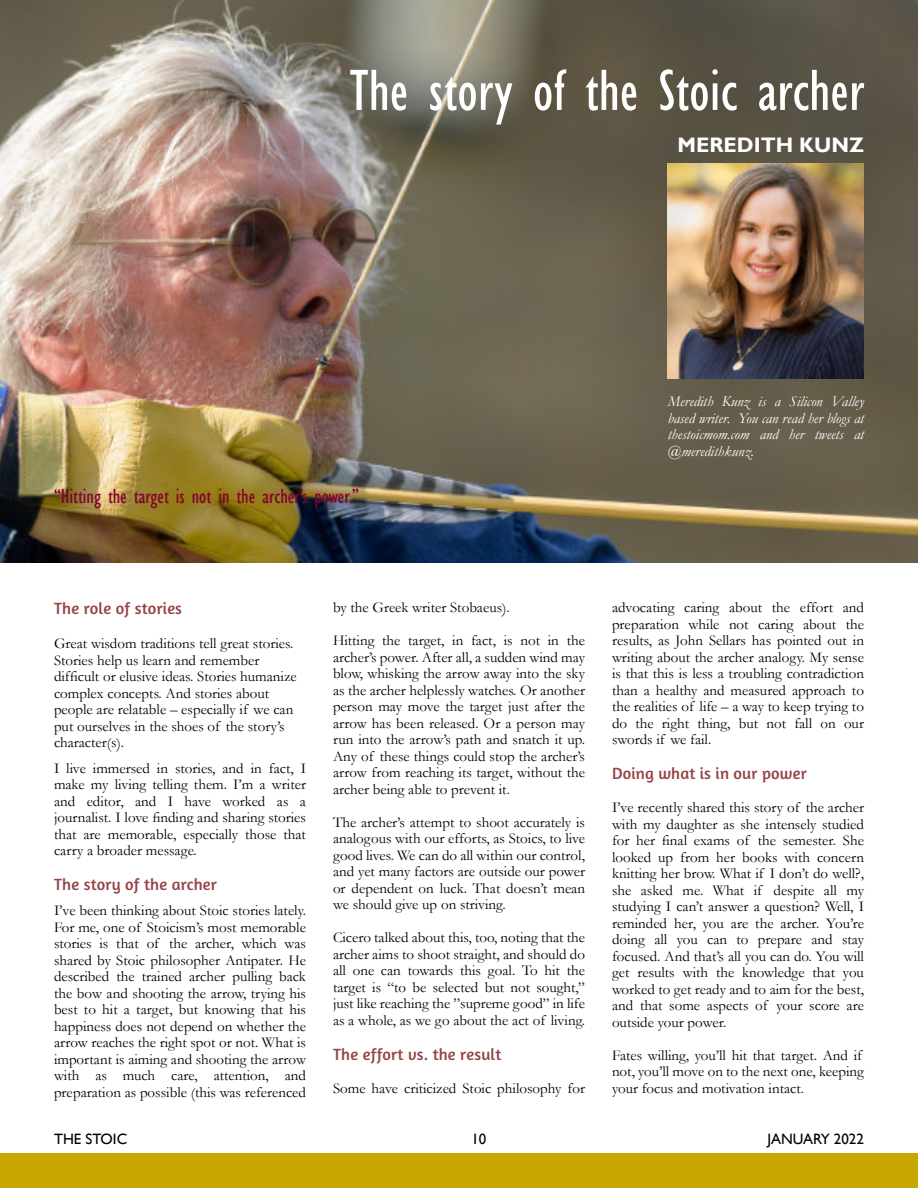
<style>
.page{position:relative;width:918px;height:1188px;background:#fff}
.page>*{position:absolute;margin:0;border:0;box-sizing:border-box;transform-origin:0 0}
.t1{font:condensed 60px "Gill Sans";color:#fff}
.t2{font:condensed 21px "Gill Sans";color:#830030}
.t3{font:700 21px "Gill Sans";color:#fff}
.t4{font:16.5px "Amaranth";letter-spacing:.01em;color:#964244}
.t5{font:15px/16.5px "Garamond";color:#000;text-align:justify}
.t6{font:italic 15px/16.5px "Garamond";color:#fff;text-align:justify}
.t7{font:15px "Gill Sans";color:#000}
</style>
<div class="page">
<img style="left:0;top:0;width:918px;height:563px">
<div style="left:0;top:1154px;width:918px;height:34px;background:#c8a700"></div>
<img style="left:668px;top:164px;width:196px;height:214px">
<h1 class="t1" style="left:350px;top:68px;width:516px">The story of the Stoic archer</h1>
<h2 class="t3" style="left:678px;top:137px;width:188px">MEREDITH KUNZ</h2>
<h2 class="t2" style="left:54px;top:489px;width:306px">“Hitting the target is not in the archer’s power.”</h2>
<p class="t6" style="left:668px;top:395px;width:198px">Meredith Kunz is a Silicon Valley based writer. You can read her blogs at thestoicmom.com and her tweets at @meredithkunz.</p>
<p class="t4" style="left:54px;top:598px;width:130px">The role of stories</p>
<p class="t5" style="left:54px;top:637px;width:244px;text-align:left">Great wisdom traditions tell great stories.<br>Stories help us learn and remember difficult or elusive ideas. Stories humanize complex concepts. And stories about people are relatable – especially if we can put ourselves in the shoes of the story’s character(s).</p>
<p class="t5" style="left:54px;top:762px;width:254px">I live immersed in stories, and in fact, I make my living telling them. I’m a writer and editor, and I have worked as a journalist. I love finding and sharing stories that are memorable, especially those that carry a broader message.</p>
<p class="t4" style="left:54px;top:874px;width:164px">The story of the archer</p>
<p class="t5" style="left:54px;top:904px;width:254px">I’ve been thinking about Stoic stories lately.<br>For me, one of Stoicism’s most memorable stories is that of the archer, which was shared by Stoic philosopher Antipater. He described the trained archer pulling back the bow and shooting the arrow, trying his best to hit a target, but knowing that his happiness does not depend on whether the arrow reaches the right spot or not. What is important is aiming and shooting the arrow with as much care, attention, and preparation as possible (this was referenced</p>
<p class="t5" style="left:333px;top:601px;width:178px">by the Greek writer Stobaeus).</p>
<p class="t5" style="left:333px;top:634px;width:254px">Hitting the target, in fact, is not in the archer’s power. After all, a sudden wind may blow, whisking the arrow away into the sky as the archer helplessly watches. Or another person may move the target just after the arrow has been released. Or a person may run into the arrow’s path and snatch it up.<br>Any of these things could stop the archer’s arrow from reaching its target, without the archer being able to prevent it.</p>
<p class="t5" style="left:333px;top:816px;width:254px">The archer’s attempt to shoot accurately is analogous with our efforts, as Stoics, to live good lives. We can do all within our control, and yet many factors are outside our power or dependent on luck. That doesn’t mean we should give up on striving.</p>
<p class="t5" style="left:333px;top:931px;width:254px">Cicero talked about this, too, noting that the archer aims to shoot straight, and should do all one can towards this goal. To hit the target is “to be selected but not sought,” just like reaching the ”supreme good” in life as a whole, as we go about the act of living.</p>
<p class="t4" style="left:333px;top:1044px;width:170px">The effort vs. the result</p>
<p class="t5" style="left:333px;top:1081px;width:254px">Some have criticized Stoic philosophy for</p>
<p class="t5" style="left:612px;top:601px;width:254px">advocating caring about the effort and preparation while not caring about the results, as John Sellars has pointed out in writing about the archer analogy. My sense is that this is less a troubling contradiction than a healthy and measured approach to the realities of life – a way to keep trying to do the right thing, but not fall on our swords if we fail.</p>
<p class="t4" style="left:612px;top:763px;width:196px">Doing what is in our power</p>
<p class="t5" style="left:612px;top:801px;width:254px">I’ve recently shared this story of the archer with my daughter as she intensely studied for her final exams of the semester. She looked up from her books with concern knitting her brow. What if I don’t do well?, she asked me. What if despite all my studying I can’t answer a question? Well, I reminded her, you are the archer. You’re doing all you can to prepare and stay focused. And that’s all you can do. You will get results with the knowledge that you worked to get ready and to aim for the best, and that some aspects of your score are outside your power.</p>
<p class="t5" style="left:612px;top:1048px;width:254px;text-align:left">Fates willing, you’ll hit that target. And if not, you’ll move on to the next one, keeping your focus and motivation intact.</p>
<p class="t7" style="left:54px;top:1133px;width:75px">THE STOIC</p>
<p class="t7" style="left:471px;top:1133px;width:16px">10</p>
<p class="t7" style="left:767px;top:1133px;width:98px">JANUARY 2022</p>
</div>
